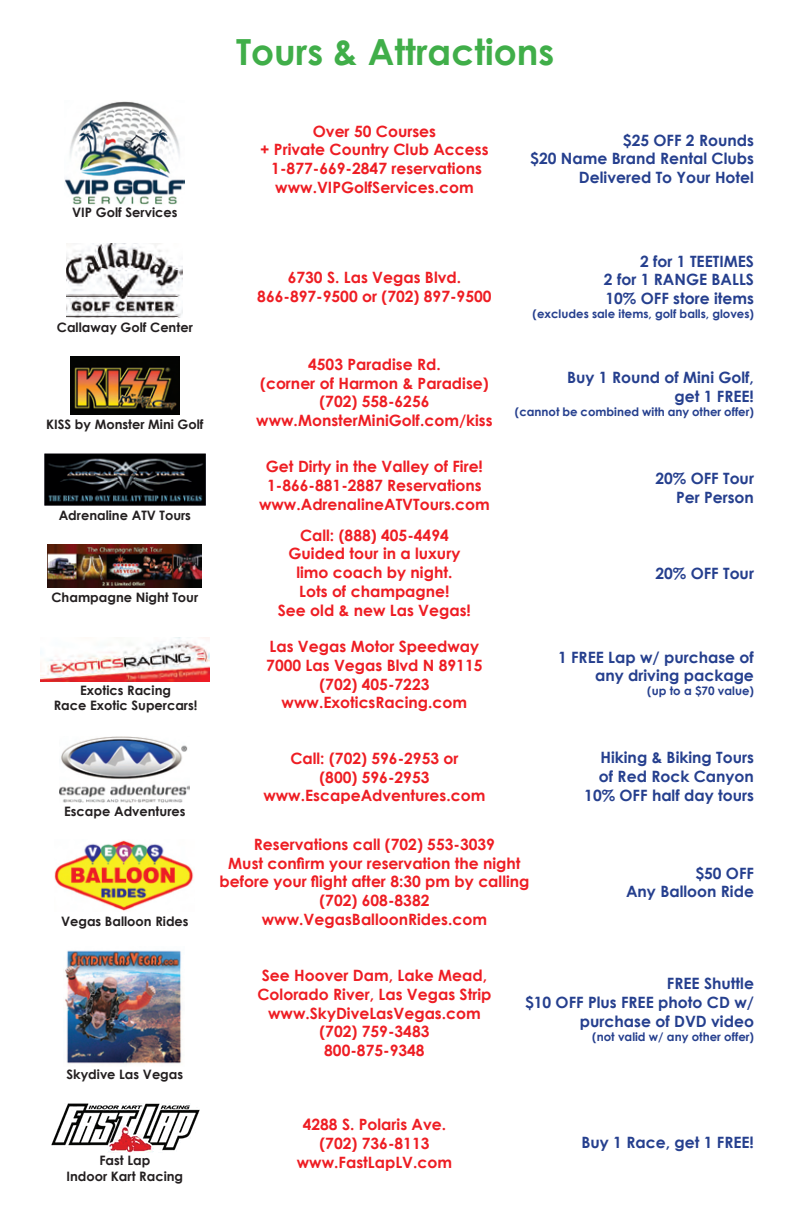
<style>
.page{position:relative;width:792px;height:1224px;background:#fff}
.page>*{position:absolute;margin:0;border:0;box-sizing:border-box;transform-origin:0 0}
.t1{font:700 36px "Century Gothic";color:#40ae49}
.t2{font:700 15.6px/18.8px "Century Gothic";color:#ee1d23;text-align:center}
.t3{font:700 15.6px/18.8px "Century Gothic";color:#253f8e;text-align:right}
.t4{font:700 13px/15.6px "Century Gothic";color:#231f20;text-align:center}
.t5{font:700 11.6px "Century Gothic";color:#253f8e}
</style>
<div class="page">
<img style="left:60px;top:736px;width:130px;height:66px">
<img style="left:65px;top:950px;width:117px;height:115px">
<img style="left:48px;top:544px;width:154px;height:44px">
<img style="left:41px;top:637px;width:168px;height:44px">
<img style="left:51px;top:1103px;width:148px;height:50px">
<img style="left:55px;top:840px;width:139px;height:71px">
<img style="left:67px;top:243px;width:116px;height:74px">
<img style="left:44px;top:454px;width:162px;height:52px">
<img style="left:65px;top:101px;width:120px;height:104px">
<img style="left:71px;top:356px;width:108px;height:59px">
<h1 class="t1" style="left:236px;top:25px;width:320px">Tours &amp; Attractions</h1>
<p class="t4" style="left:72px;top:204px;width:107px">VIP Golf Services</p>
<p class="t4" style="left:57px;top:319px;width:137px">Callaway Golf Center</p>
<p class="t2" style="left:260px;top:121px;width:230px">Over 50 Courses<br>+ Private Country Club Access<br>1-877-669-2847 reservations www.VIPGolfServices.com</p>
<p class="t2" style="left:257px;top:267px;width:236px">6730 S. Las Vegas Blvd.<br>866-897-9500 or (702) 897-9500</p>
<p class="t2" style="left:260px;top:354px;width:230px">4503 Paradise Rd.<br>(corner of Harmon &amp; Paradise) (702) 558-6256</p>
<p class="t4" style="left:46px;top:416px;width:159px">KISS by Monster Mini Golf</p>
<p class="t2" style="left:256px;top:410px;width:238px">www.MonsterMiniGolf.com/kiss</p>
<p class="t4" style="left:59px;top:507px;width:134px">Adrenaline ATV Tours</p>
<p class="t4" style="left:52px;top:589px;width:148px">Champagne Night Tour</p>
<p class="t4" style="left:54px;top:681px;width:145px">Exotics Racing<br>Race Exotic Supercars!</p>
<p class="t2" style="left:259px;top:456px;width:232px">Get Dirty in the Valley of Fire!<br>1-866-881-2887 Reservations www.AdrenalineATVTours.com</p>
<p class="t2" style="left:278px;top:525px;width:195px">Call: (888) 405-4494<br>Guided tour in a luxury limo coach by night.<br>Lots of champagne!<br>See old &amp; new Las Vegas!</p>
<p class="t2" style="left:266px;top:636px;width:218px">Las Vegas Motor Speedway<br>7000 Las Vegas Blvd N 89115 (702) 405-7223 www.ExoticsRacing.com</p>
<p class="t3" style="left:530px;top:130px;width:225px">$25 OFF 2 Rounds<br>$20 Name Brand Rental Clubs<br>Delivered To Your Hotel</p>
<p class="t3" style="left:604px;top:251px;width:152px;text-align:justify;text-indent:36px">2 for 1 TEETIMES 2 for 1 RANGE BALLS 10% OFF store items</p>
<p class="t5" style="left:533px;top:305px;width:223px">(excludes sale items, golf balls, gloves)</p>
<p class="t3" style="left:567px;top:367px;width:188px">Buy 1 Round of Mini Golf, get 1 FREE!</p>
<p class="t5" style="left:515px;top:403px;width:241px">(cannot be combined with any other offer)</p>
<p class="t3" style="left:655px;top:468px;width:100px">20% OFF Tour<br>Per Person</p>
<p class="t3" style="left:655px;top:564px;width:100px">20% OFF Tour</p>
<p class="t3" style="left:558px;top:647px;width:197px">1 FREE Lap w/ purchase of any driving package</p>
<p class="t5" style="left:647px;top:682px;width:108px">(up to a $70 value)</p>
<p class="t4" style="left:64px;top:803px;width:123px">Escape Adventures</p>
<p class="t4" style="left:61px;top:913px;width:129px">Vegas Balloon Rides</p>
<p class="t4" style="left:66px;top:1066px;width:118px">Skydive Las Vegas</p>
<p class="t4" style="left:66px;top:1152px;width:118px">Fast Lap<br>Indoor Kart Racing</p>
<p class="t2" style="left:263px;top:748px;width:224px">Call: (702) 596-2953 or<br>(800) 596-2953 www.EscapeAdventures.com</p>
<p class="t2" style="left:219px;top:834px;width:312px">Reservations call (702) 553-3039<br>Must confirm your reservation the night before your flight after 8:30 pm by calling (702) 608-8382 www.VegasBalloonRides.com</p>
<p class="t3" style="left:584px;top:747px;width:171px">Hiking &amp; Biking Tours of Red Rock Canyon<br>10% OFF half day tours</p>
<p class="t3" style="left:626px;top:863px;width:129px">$50 OFF<br>Any Balloon Ride</p>
<p class="t2" style="left:257px;top:965px;width:235px">See Hoover Dam, Lake Mead,<br>Colorado River, Las Vegas Strip www.SkyDiveLasVegas.com (702) 759-3483<br>800-875-9348</p>
<p class="t2" style="left:297px;top:1114px;width:157px">4288 S. Polaris Ave. (702) 736-8113 www.FastLapLV.com</p>
<p class="t3" style="left:525px;top:974px;width:231px">FREE Shuttle<br>$10 OFF Plus FREE photo CD w/ purchase of DVD video</p>
<p class="t5" style="left:592px;top:1028px;width:163px">(not valid w/ any other offer)</p>
<p class="t3" style="left:581px;top:1132px;width:174px">Buy 1 Race, get 1 FREE!</p>
</div>
